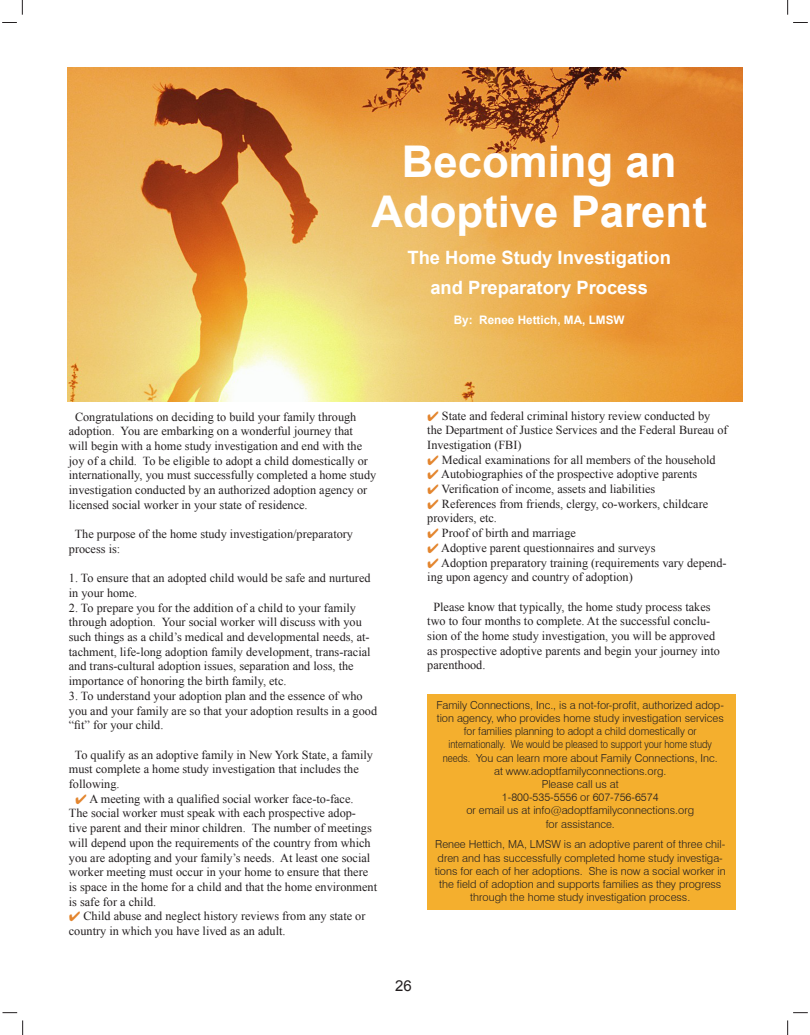
<style>
.page{position:relative;width:810px;height:1035px;background:#fff}
.page>*{position:absolute;margin:0;border:0;box-sizing:border-box;transform-origin:0 0}
.t1{font:700 43.75px/50.2px "Arial";color:#fff;text-align:center}
.t2{font:700 18.38px "Arial";color:#fff}
.t3{font:15px "Arial";color:#231f20}
.t4{font:12.25px/14.8px "Times New Roman";color:#231f20}
.t5{font:700 11.75px "Arial";color:#fff}
.t6{font:300 11px/13.2px "Swiss 721 BT";color:#231f20;text-align:center}
.t7{font:300 11px/13.2px "Swiss 721 BT";color:#231f20;text-align:center;scale:.85 1}
.s1{font-family:"Zbats";color:#e3852e}
</style>
<div class="page">
<svg style="left:2px;top:22px;width:15px;height:1px"></svg>
<svg style="left:22px;top:0;width:1px;height:15px"></svg>
<svg style="left:793px;top:22px;width:15px;height:1px"></svg>
<svg style="left:787px;top:0;width:1px;height:15px"></svg>
<svg style="left:793px;top:1012px;width:15px;height:1px"></svg>
<svg style="left:787px;top:1020px;width:1px;height:15px"></svg>
<svg style="left:2px;top:1012px;width:15px;height:1px"></svg>
<svg style="left:22px;top:1020px;width:1px;height:15px"></svg>
<img style="left:68px;top:68px;width:674px;height:333px">
<div style="left:427px;top:695px;width:308px;height:215px;background:#f4af2e"></div>
<p class="t1" style="left:371px;top:138px;width:337px">Becoming an<br>Adoptive Parent</p>
<p class="t2" style="left:407px;top:245px;width:265px">The Home Study Investigation</p>
<p class="t2" style="left:430px;top:275px;width:219px">and Preparatory Process</p>
<p class="t5" style="left:454px;top:312px;width:172px">By: Renee Hettich, MA, LMSW</p>
<p class="t4" style="left:69px;top:409px;width:309px;text-indent:6px">Congratulations on deciding to build your family through adoption. You are embarking on a wonderful journey that<br>will begin with a home study investigation and end with the joy of a child. To be eligible to adopt a child domestically or internationally, you must successfully completed a home study investigation conducted by an authorized adoption agency or licensed social worker in your state of residence.</p>
<p class="t4" style="left:69px;top:526px;width:286px;text-indent:6px">The purpose of the home study investigation/preparatory process is:</p>
<p class="t4" style="left:69px;top:571px;width:303px">1. To ensure that an adopted child would be safe and nurtured in your home.</p>
<p class="t4" style="left:69px;top:600px;width:303px">2. To prepare you for the addition of a child to your family through adoption. Your social worker will discuss with you such things as a child’s medical and developmental needs, at&shy;tachment, life-long adoption family development, trans-racial and trans-cultural adoption issues, separation and loss, the importance of honoring the birth family, etc.</p>
<p class="t4" style="left:69px;top:688px;width:310px">3. To understand your adoption plan and the essence of who you and your family are so that your adoption results in a good “fit” for your child.</p>
<p class="t4" style="left:69px;top:747px;width:306px;text-indent:6px">To qualify as an adoptive family in New York State, a family must complete a home study investigation that includes the following.</p>
<p class="t4" style="left:69px;top:791px;width:310px;text-indent:6px"><span class="s1">4</span> A meeting with a qualified social worker face-to-face.<br>The social worker must speak with each prospective adop&shy;tive parent and their minor children. The number of meetings will depend upon the requirements of the country from which you are adopting and your family’s needs. At least one social worker meeting must occur in your home to ensure that there is space in the home for a child and that the home environment is safe for a child.</p>
<p class="t4" style="left:69px;top:909px;width:298px"><span class="s1">4</span> Child abuse and neglect history reviews from any state or country in which you have lived as an adult.</p>
<p class="t4" style="left:427px;top:408px;width:302px"><span class="s1">4</span> State and federal criminal history review conducted by the Department of Justice Services and the Federal Bureau of<br>Investigation (FBI)</p>
<p class="t4" style="left:427px;top:452px;width:290px"><span class="s1">4</span> Medical examinations for all members of the household</p>
<p class="t4" style="left:427px;top:467px;width:272px"><span class="s1">4</span> Autobiographies of the prospective adoptive parents</p>
<p class="t4" style="left:427px;top:481px;width:230px"><span class="s1">4</span> Verification of income, assets and liabilities</p>
<p class="t4" style="left:427px;top:496px;width:282px"><span class="s1">4</span> References from friends, clergy, co-workers, childcare providers, etc.</p>
<p class="t4" style="left:427px;top:526px;width:150px"><span class="s1">4</span> Proof of birth and marriage</p>
<p class="t4" style="left:427px;top:540px;width:230px"><span class="s1">4</span> Adoptive parent questionnaires and surveys</p>
<p class="t4" style="left:427px;top:555px;width:301px"><span class="s1">4</span> Adoption preparatory training (requirements vary depend&shy;ing upon agency and country of adoption)</p>
<p class="t4" style="left:427px;top:599px;width:294px;text-indent:6px">Please know that typically, the home study process takes two to four months to complete. At the successful conclu&shy;sion of the home study investigation, you will be approved as prospective adoptive parents and begin your journey into parenthood.</p>
<p class="t6" style="left:437px;top:698px;width:289px">Family Connections, Inc., is a not-for-profit, authorized adop&shy;tion agency, who provides home study investigation services for families planning to adopt a child domestically or</p>
<p class="t7" style="left:443px;top:738px;width:325px">internationally. We would be pleased to support your home study needs. You can learn more about Family Connections, Inc.</p>
<p class="t6" style="left:494px;top:764px;width:174px">at www.adoptfamilyconnections.org.</p>
<p class="t6" style="left:542px;top:777px;width:79px">Please call us at</p>
<p class="t6" style="left:502px;top:791px;width:158px">1-800-535-5556 or 607-756-6574</p>
<p class="t6" style="left:466px;top:804px;width:229px">or email us at info@adoptfamilyconnections.org</p>
<p class="t6" style="left:546px;top:817px;width:71px">for assistance.</p>
<p class="t6" style="left:435px;top:838px;width:293px">Renee Hettich, MA, LMSW is an adoptive parent of three chil&shy;dren and has successfully completed home study investiga&shy;tions for each of her adoptions. She is now a social worker in the field of adoption and supports families as they progress through the home study investigation process.</p>
<p class="t3" style="left:395px;top:976px;width:18px">26</p>
</div>
